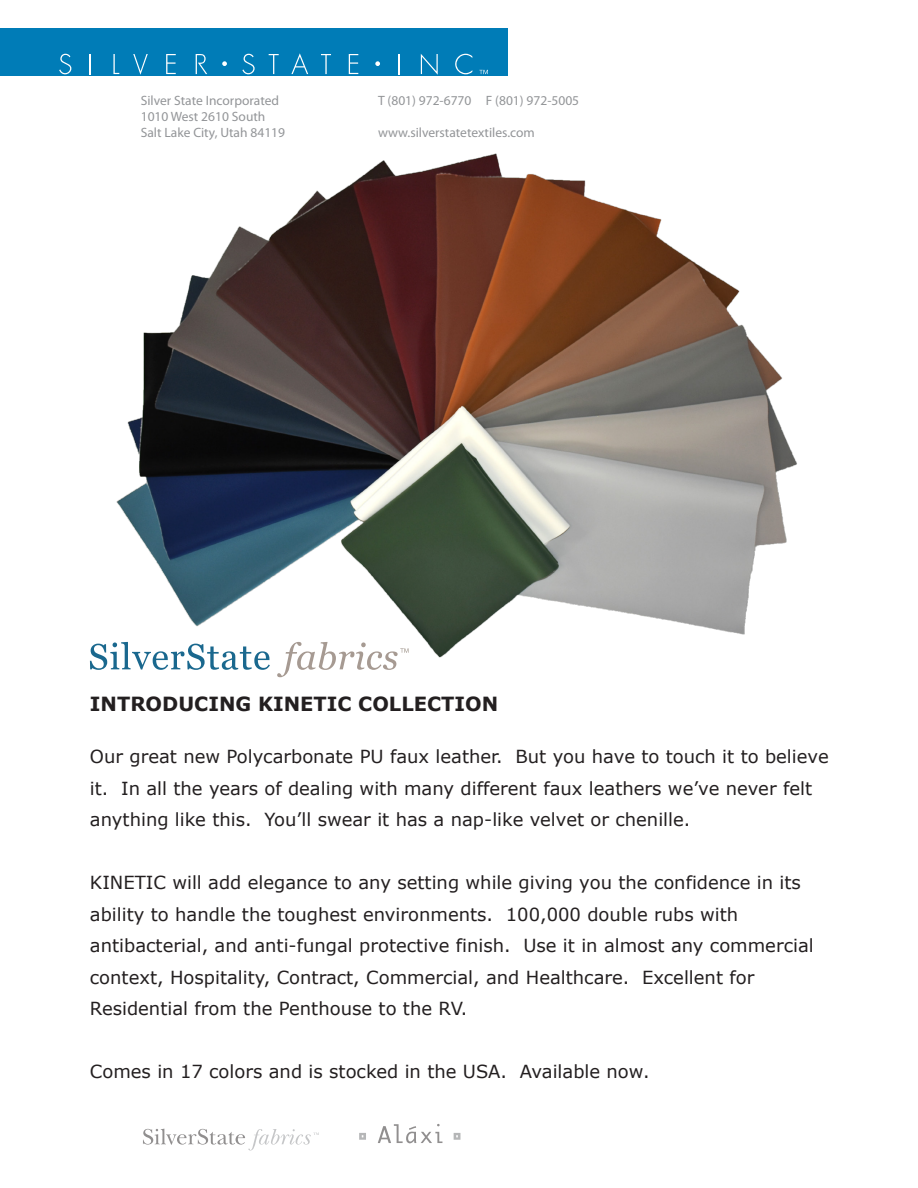
<style>
.page{position:relative;width:918px;height:1188px;background:#fff}
.page>*{position:absolute;margin:0;border:0;box-sizing:border-box;transform-origin:0 0}
.t1{font:700 19.5px "Verdana";color:#231f20}
.t2{font:18px/31.5px "Verdana";color:#231f20}
.t3{font:13.5px/16.2px "Myriad Pro";color:#939598}
</style>
<div class="page">
<div style="left:0;top:28px;width:507px;height:48px;background:#007cb7"></div>
<svg style="left:59px;top:54px;width:12px;height:20px"></svg>
<hr style="left:89px;top:54px;width:2px;height:20px;background:#fff">
<svg style="left:113px;top:54px;width:6px;height:20px"></svg>
<svg style="left:133px;top:54px;width:15px;height:21px"></svg>
<svg style="left:166px;top:54px;width:10px;height:20px"></svg>
<svg style="left:242px;top:54px;width:13px;height:20px"></svg>
<svg style="left:269px;top:54px;width:10px;height:20px"></svg>
<svg style="left:321px;top:54px;width:10px;height:20px"></svg>
<svg style="left:291px;top:53px;width:17px;height:21px"></svg>
<svg style="left:349px;top:54px;width:9px;height:20px"></svg>
<svg style="left:398px;top:54px;width:1px;height:20px"></svg>
<svg style="left:455px;top:54px;width:17px;height:20px"></svg>
<svg style="left:196px;top:54px;width:11px;height:20px"></svg>
<svg style="left:222px;top:61px;width:5px;height:5px"></svg>
<svg style="left:375px;top:61px;width:5px;height:5px"></svg>
<svg style="left:421px;top:54px;width:17px;height:21px"></svg>
<svg style="left:479px;top:70px;width:9px;height:4px"></svg>
<svg style="left:143px;top:1129px;width:176px;height:22px"></svg>
<svg style="left:359px;top:1133px;width:7px;height:7px"></svg>
<svg style="left:454px;top:1133px;width:6px;height:7px"></svg>
<svg style="left:378px;top:1124px;width:64px;height:19px"></svg>
<svg style="left:90px;top:642px;width:180px;height:28px"></svg>
<svg style="left:277px;top:660px;width:120px;height:17px"></svg>
<img style="left:114px;top:153px;width:683px;height:507px">
<p class="t3" style="left:141px;top:92px;width:146px">Silver State Incorporated<br>1010 West 2610 South<br>Salt Lake City, Utah 84119</p>
<p class="t3" style="left:378px;top:92px;width:203px">T (801) 972-6770 F (801) 972-5005</p>
<p class="t3" style="left:378px;top:124px;width:158px">www.silverstatetextiles.com</p>
<p class="t1" style="left:90px;top:690px;width:410px">INTRODUCING KINETIC COLLECTION</p>
<p class="t2" style="left:90px;top:741px;width:740px">Our great new Polycarbonate PU faux leather. But you have to touch it to believe it. In all the years of dealing with many different faux leathers we’ve never felt anything like this. You’ll swear it has a nap-like velvet or chenille.</p>
<p class="t2" style="left:90px;top:867px;width:725px">KINETIC will add elegance to any setting while giving you the confidence in its ability to handle the toughest environments. 100,000 double rubs with antibacterial, and anti-fungal protective finish. Use it in almost any commercial context, Hospitality, Contract, Commercial, and Healthcare. Excellent for Residential from the Penthouse to the RV.</p>
<p class="t2" style="left:90px;top:1056px;width:561px">Comes in 17 colors and is stocked in the USA. Available now.</p>
</div>
